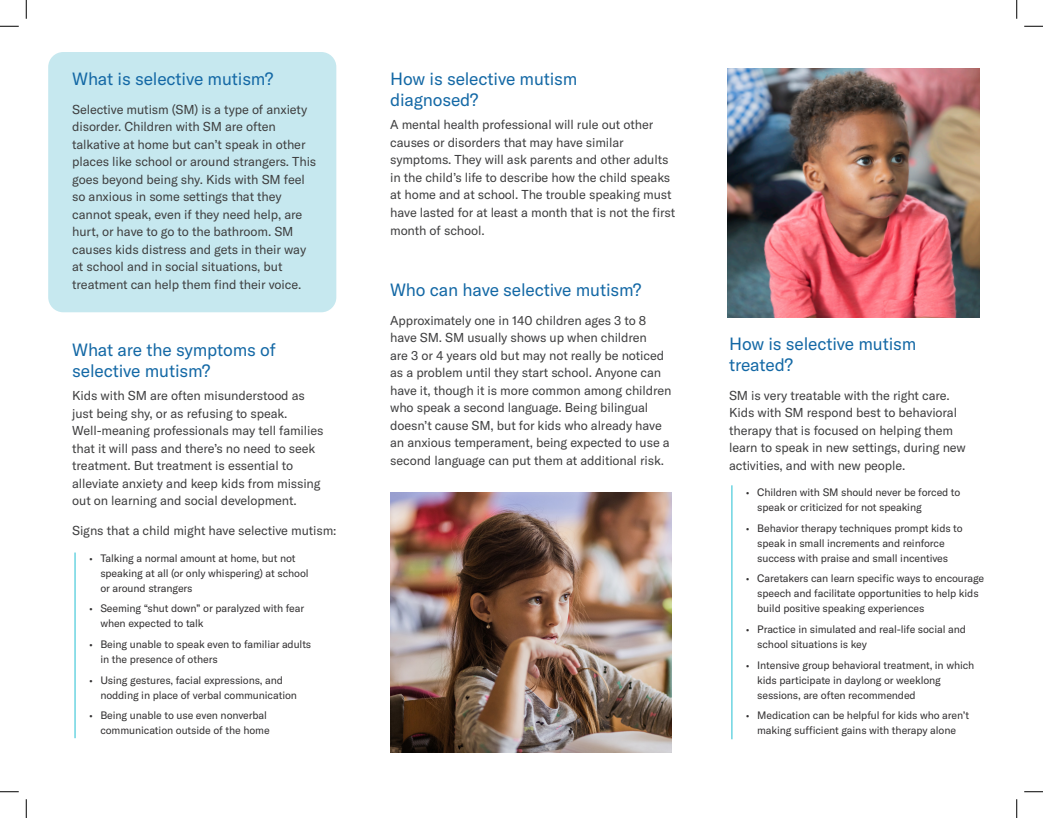
<style>
.page{position:relative;width:1043px;height:818px;background:#fff}
.page>*{position:absolute;margin:0;border:0;box-sizing:border-box;transform-origin:0 0}
.t1{font:17.5px/21.2px "GT America";letter-spacing:-.01em;color:#1368a5}
.t2{font:12.75px/17.5px "GT America";letter-spacing:-.01em;color:#3e3e3f}
.t3{font:10.62px/15px "GT America";letter-spacing:-.01em;color:#312f30}
</style>
<div class="page">
<div style="left:48px;top:52px;width:288px;height:260px;background:#c6e8ef;border-radius:15px"></div>
<hr style="left:75px;top:552px;width:1px;height:186px;background:#23bfd2">
<hr style="left:731px;top:485px;width:1px;height:254px;background:#23bfd2">
<img style="left:390px;top:492px;width:282px;height:260px">
<img style="left:728px;top:69px;width:251px;height:248px">
<svg style="left:0;top:25px;width:19px;height:2px"></svg>
<svg style="left:1024px;top:25px;width:18px;height:2px"></svg>
<svg style="left:0;top:791px;width:19px;height:1px"></svg>
<svg style="left:1024px;top:791px;width:18px;height:1px"></svg>
<svg style="left:25px;top:0;width:2px;height:19px"></svg>
<svg style="left:25px;top:799px;width:2px;height:19px"></svg>
<svg style="left:1016px;top:0;width:1px;height:19px"></svg>
<svg style="left:1016px;top:799px;width:1px;height:19px"></svg>
<p class="t1" style="left:72px;top:68px;width:202px">What is selective mutism?</p>
<p class="t2" style="left:72px;top:101px;width:246px">Selective mutism (SM) is a type of anxiety disorder. Children with SM are often talkative at home but can’t speak in other places like school or around strangers. This goes beyond being shy. Kids with SM feel so anxious in some settings that they cannot speak, even if they need help, are hurt, or have to go to the bathroom. SM causes kids distress and gets in their way at school and in social situations, but treatment can help them find their voice.</p>
<p class="t1" style="left:72px;top:339px;width:205px">What are the symptoms of selective mutism?</p>
<p class="t2" style="left:72px;top:387px;width:253px">Kids with SM are often misunderstood as just being shy, or as refusing to speak.<br>Well-meaning professionals may tell families that it will pass and there’s no need to seek treatment. But treatment is essential to alleviate anxiety and keep kids from missing out on learning and social development.</p>
<p class="t2" style="left:72px;top:522px;width:266px">Signs that a child might have selective mutism:</p>
<p class="t3" style="left:100px;top:550px;width:210px;text-indent:-11px">• Talking a normal amount at home, but not speaking at all (or only whispering) at school or around strangers</p>
<p class="t3" style="left:100px;top:601px;width:205px;text-indent:-11px">• Seeming “shut down” or paralyzed with fear when expected to talk</p>
<p class="t3" style="left:100px;top:636px;width:212px;text-indent:-11px">• Being unable to speak even to familiar adults in the presence of others</p>
<p class="t3" style="left:100px;top:672px;width:198px;text-indent:-11px">• Using gestures, facial expressions, and nodding in place of verbal communication</p>
<p class="t3" style="left:89px;top:708px;width:182px;text-align:right">• Being unable to use even nonverbal communication outside of the home</p>
<p class="t1" style="left:390px;top:68px;width:189px">How is selective mutism diagnosed?</p>
<p class="t2" style="left:390px;top:116px;width:287px">A mental health professional will rule out other causes or disorders that may have similar symptoms. They will ask parents and other adults in the child’s life to describe how the child speaks at home and at school. The trouble speaking must have lasted for at least a month that is not the first month of school.</p>
<p class="t1" style="left:390px;top:279px;width:253px">Who can have selective mutism?</p>
<p class="t2" style="left:390px;top:311px;width:283px">Approximately one in 140 children ages 3 to 8 have SM. SM usually shows up when children<br>are 3 or 4 years old but may not really be noticed as a problem until they start school. Anyone can have it, though it is more common among children who speak a second language. Being bilingual doesn’t cause SM, but for kids who already have an anxious temperament, being expected to use a second language can put them at additional risk.</p>
<p class="t1" style="left:729px;top:333px;width:189px">How is selective mutism treated?</p>
<p class="t2" style="left:729px;top:386px;width:238px">SM is very treatable with the right care.<br>Kids with SM respond best to behavioral therapy that is focused on helping them learn to speak in new settings, during new activities, and with new people.</p>
<p class="t3" style="left:757px;top:484px;width:205px;text-indent:-11px">• Children with SM should never be forced to speak or criticized for not speaking</p>
<p class="t3" style="left:757px;top:520px;width:207px;text-indent:-11px">• Behavior therapy techniques prompt kids to speak in small increments and reinforce success with praise and small incentives</p>
<p class="t3" style="left:757px;top:571px;width:228px;text-indent:-11px">• Caretakers can learn specific ways to encourage speech and facilitate opportunities to help kids build positive speaking experiences</p>
<p class="t3" style="left:757px;top:621px;width:210px;text-indent:-11px">• Practice in simulated and real-life social and school situations is key</p>
<p class="t3" style="left:757px;top:657px;width:219px;text-indent:-11px">• Intensive group behavioral treatment, in which kids participate in daylong or weeklong sessions, are often recommended</p>
<p class="t3" style="left:746px;top:708px;width:225px;text-align:center">• Medication can be helpful for kids who aren’t making sufficient gains with therapy alone</p>
</div>
